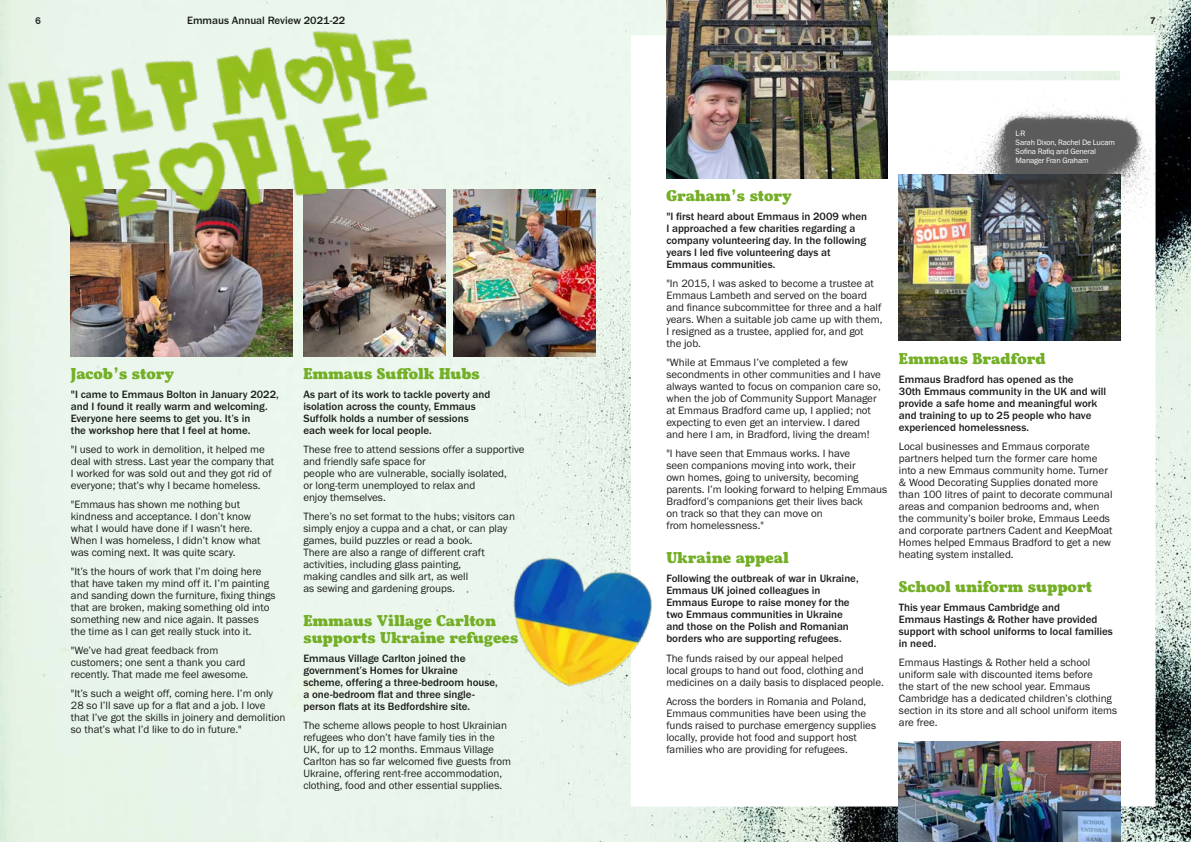
<style>
.page{position:relative;width:1191px;height:842px;background:#fff}
.page>*{position:absolute;margin:0;border:0;box-sizing:border-box;transform-origin:0 0}
.t1{font:16px/17px "Emmaus Yeast";color:#74af27}
.t2{font:11px/12px "Franklin Gothic URW Boo";color:#1d1d1b}
.t3{font:500 11px/12px "Franklin Gothic URW";color:#1d1d1b}
.t4{font:11px "Swiss Grit";color:#1d1d1b}
.t5{font:8px/9px "Franklin Gothic URW Boo";letter-spacing:-.02em;color:#fff}
</style>
<div class="page">
<img style="left:0;top:0;width:1191px;height:842px">
<svg style="left:631px;top:35px;width:524px;height:771px"></svg>
<img style="left:71px;top:254px;width:221px;height:102px">
<img style="left:666px;top:0;width:221px;height:179px">
<img style="left:303px;top:254px;width:142px;height:102px">
<img style="left:454px;top:189px;width:141px;height:167px">
<img style="left:899px;top:174px;width:221px;height:167px">
<img style="left:899px;top:741px;width:221px;height:101px">
<img style="left:916px;top:71px;width:239px;height:153px">
<img style="left:0;top:4px;width:448px;height:250px">
<img style="left:489px;top:542px;width:177px;height:167px">
<p class="t3" style="left:187px;top:14px;width:160px">Emmaus Annual Review 2021-22</p>
<p class="t4" style="left:35px;top:12px;width:7px">6</p>
<p class="t4" style="left:1150px;top:12px;width:6px">7</p>
<h1 class="t1" style="left:71px;top:365px;width:105px">Jacob’s story</h1>
<p class="t3" style="left:71px;top:388px;width:209px">"I came to Emmaus Bolton in January 2022, and I found it really warm and welcoming.<br>Everyone here seems to get you. It’s in<br>the workshop here that I feel at home.</p>
<p class="t2" style="left:71px;top:443px;width:205px">"I used to work in demolition, it helped me deal with stress. Last year the company that I worked for was sold out and they got rid of everyone; that’s why I became homeless.</p>
<p class="t2" style="left:71px;top:498px;width:191px">"Emmaus has shown me nothing but kindness and acceptance. I don’t know what I would have done if I wasn’t here.<br>When I was homeless, I didn’t know what was coming next. It was quite scary.</p>
<p class="t2" style="left:71px;top:565px;width:206px">"It’s the hours of work that I’m doing here that have taken my mind off it. I’m painting and sanding down the furniture, fixing things that are broken, making something old into something new and nice again. It passes the time as I can get really stuck into it.</p>
<p class="t2" style="left:71px;top:644px;width:179px">"We’ve had great feedback from customers; one sent a thank you card recently. That made me feel awesome.</p>
<p class="t2" style="left:71px;top:687px;width:216px">"It’s such a weight off, coming here. I’m only 28 so I’ll save up for a flat and a job. I love that I’ve got the skills in joinery and demolition so that’s what I’d like to do in future."</p>
<h1 class="t1" style="left:303px;top:365px;width:178px">Emmaus Suffolk Hubs</h1>
<p class="t3" style="left:303px;top:388px;width:188px">As part of its work to tackle poverty and isolation across the county, Emmaus Suffolk holds a number of sessions each week for local people.</p>
<p class="t2" style="left:303px;top:443px;width:223px">These free to attend sessions offer a supportive and friendly safe space for<br>people who are vulnerable, socially isolated,<br>or long-term unemployed to relax and<br>enjoy themselves.</p>
<p class="t2" style="left:303px;top:510px;width:213px">There’s no set format to the hubs; visitors can simply enjoy a cuppa and a chat, or can play games, build puzzles or read a book.<br>There are also a range of different craft activities, including glass painting,<br>making candles and silk art, as well<br>as sewing and gardening groups.</p>
<h1 class="t1" style="left:303px;top:612px;width:216px">Emmaus Village Carlton supports Ukraine refugees</h1>
<p class="t3" style="left:303px;top:652px;width:196px">Emmaus Village Carlton joined the government’s Homes for Ukraine scheme, offering a three-bedroom house, a one-bedroom flat and three single&shy;person flats at its Bedfordshire site.</p>
<p class="t2" style="left:303px;top:719px;width:209px">The scheme allows people to host Ukrainian refugees who don’t have family ties in the UK, for up to 12 months. Emmaus Village Carlton has so far welcomed five guests from Ukraine, offering rent-free accommodation, clothing, food and other essential supplies.</p>
<h1 class="t1" style="left:666px;top:187px;width:127px">Graham’s story</h1>
<p class="t3" style="left:666px;top:210px;width:202px">"I first heard about Emmaus in 2009 when I approached a few charities regarding a company volunteering day. In the following years I led five volunteering days at Emmaus communities.</p>
<p class="t2" style="left:666px;top:277px;width:218px">"In 2015, I was asked to become a trustee at Emmaus Lambeth and served on the board and finance subcommittee for three and a half years. When a suitable job came up with them, I resigned as a trustee, applied for, and got<br>the job.</p>
<p class="t2" style="left:666px;top:356px;width:216px">"While at Emmaus I’ve completed a few secondments in other communities and I have always wanted to focus on companion care so, when the job of Community Support Manager at Emmaus Bradford came up, I applied; not expecting to even get an interview. I dared<br>and here I am, in Bradford, living the dream!</p>
<p class="t2" style="left:666px;top:447px;width:222px">"I have seen that Emmaus works. I have<br>seen companions moving into work, their<br>own homes, going to university, becoming parents. I’m looking forward to helping Emmaus Bradford’s companions get their lives back<br>on track so that they can move on<br>from homelessness."</p>
<h1 class="t1" style="left:666px;top:549px;width:124px">Ukraine appeal</h1>
<p class="t3" style="left:666px;top:573px;width:194px">Following the outbreak of war in Ukraine, Emmaus UK joined colleagues in Emmaus Europe to raise money for the two Emmaus communities in Ukraine and those on the Polish and Romanian borders who are supporting refugees.</p>
<p class="t2" style="left:666px;top:652px;width:219px">The funds raised by our appeal helped<br>local groups to hand out food, clothing and medicines on a daily basis to displaced people.</p>
<p class="t2" style="left:666px;top:695px;width:211px">Across the borders in Romania and Poland, Emmaus communities have been using the funds raised to purchase emergency supplies locally, provide hot food and support host families who are providing for refugees.</p>
<p class="t5" style="left:1015px;top:128px;width:101px">L-R<br>Sarah Dixon, Rachel De Lucam<br>Sofina Rafiq and General<br>Manager Fran Graham</p>
<h1 class="t1" style="left:899px;top:350px;width:148px">Emmaus Bradford</h1>
<p class="t3" style="left:899px;top:373px;width:209px">Emmaus Bradford has opened as the<br>30th Emmaus community in the UK and will provide a safe home and meaningful work and training to up to 25 people who have experienced homelessness.</p>
<p class="t2" style="left:899px;top:440px;width:215px">Local businesses and Emmaus corporate partners helped turn the former care home into a new Emmaus community home. Turner &amp; Wood Decorating Supplies donated more than 100 litres of paint to decorate communal areas and companion bedrooms and, when the community’s boiler broke, Emmaus Leeds and corporate partners Cadent and KeepMoat Homes helped Emmaus Bradford to get a new heating system installed.</p>
<h1 class="t1" style="left:899px;top:578px;width:194px">School uniform support</h1>
<p class="t3" style="left:899px;top:601px;width:215px">This year Emmaus Cambridge and<br>Emmaus Hastings &amp; Rother have provided support with school uniforms to local families in need.</p>
<p class="t2" style="left:899px;top:656px;width:220px">Emmaus Hastings &amp; Rother held a school uniform sale with discounted items before<br>the start of the new school year. Emmaus Cambridge has a dedicated children’s clothing section in its store and all school uniform items are free.</p>
</div>
